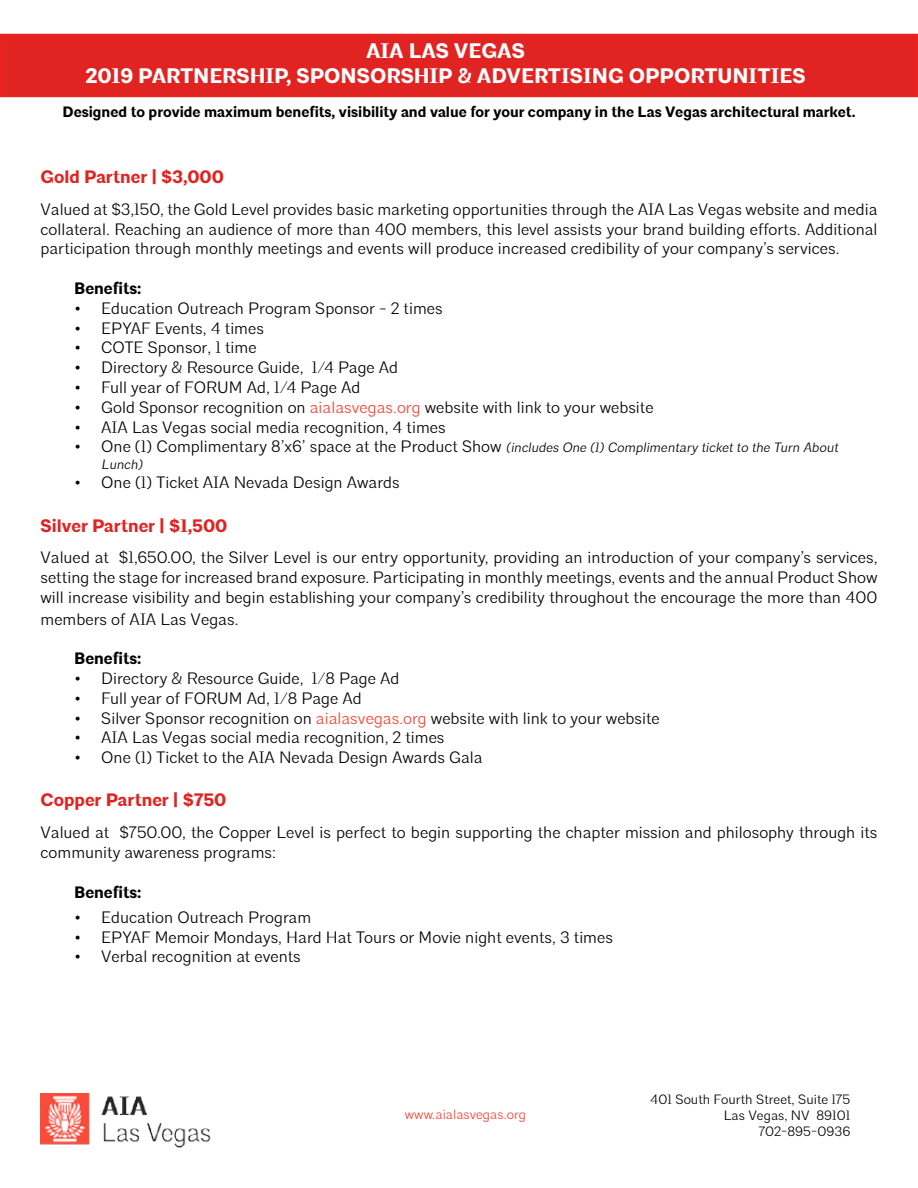
<style>
.page{position:relative;width:918px;height:1188px;background:#fff}
.page>*{position:absolute;margin:0;border:0;box-sizing:border-box;transform-origin:0 0}
.t1{font:700 21px/25.2px "Architype";color:#fff;text-align:center}
.t2{font:700 18px "Architype";color:#e12321}
.t3{font:300 16.5px/19.8px "Architype";color:#030000;text-align:justify}
.t4{font:700 16.5px "Architype";color:#030000}
.t5{font:700 15px "Architype";color:#030000}
.t6{font:italic 300 13.5px/16.2px "Architype";color:#030000}
.t7{font:300 13.5px/16.2px "Architype";color:#030000;text-align:right}
.t8{font:300 13.5px "Architype";color:#fa4132}
.s1{color:#fa4132}
.s2{font-style:normal;font-size:16.5px}
</style>
<div class="page">
<div style="left:0;top:34px;width:918px;height:63px;background:#e12321;border:2px solid #ec231f"></div>
<img style="left:40px;top:1094px;width:171px;height:53px">
<p class="t1" style="left:85px;top:38px;width:722px">AIA LAS VEGAS<br>2019 PARTNERSHIP, SPONSORSHIP &amp; ADVERTISING OPPORTUNITIES</p>
<p class="t5" style="left:62px;top:103px;width:795px">Designed to provide maximum benefits, visibility and value for your company in the Las Vegas architectural market.</p>
<p class="t2" style="left:40px;top:166px;width:185px">Gold Partner | $3,000</p>
<p class="t3" style="left:40px;top:199px;width:839px">Valued at $3,150, the Gold Level provides basic marketing opportunities through the AIA Las Vegas website and media collateral. Reaching an audience of more than 400 members, this level assists your brand building efforts. Additional participation through monthly meetings and events will produce increased credibility of your company’s services.</p>
<p class="t4" style="left:74px;top:278px;width:69px">Benefits:</p>
<p class="t3" style="left:74px;top:298px;width:370px">• Education Outreach Program Sponsor - 2 times</p>
<p class="t3" style="left:74px;top:318px;width:191px">• EPYAF Events, 4 times</p>
<p class="t3" style="left:74px;top:338px;width:184px">• COTE Sponsor, 1 time</p>
<p class="t3" style="left:74px;top:358px;width:326px">• Directory &amp; Resource Guide, 1/4 Page Ad</p>
<p class="t3" style="left:74px;top:378px;width:288px">• Full year of FORUM Ad, 1/4 Page Ad</p>
<p class="t3" style="left:74px;top:397px;width:581px">• Gold Sponsor recognition on <span class="s1">aialasvegas.org</span> website with link to your website</p>
<p class="t3" style="left:74px;top:417px;width:373px">• AIA Las Vegas social media recognition, 4 times</p>
<p class="t6" style="left:101px;top:440px;width:741px;text-indent:-27px"><span class="s2">• O n e ( 1) C o m p l i m e n t a ry 8 ’ x6 ’ s p a ce at t h e P ro d u ct S h ow</span> (includes One (1)Complimentary ticketto the Turn About<br>Lunch)</p>
<p class="t3" style="left:74px;top:473px;width:327px">• One (1) Ticket AIA Nevada Design Awards</p>
<p class="t2" style="left:40px;top:514px;width:189px">Silver Partner | $1,500</p>
<p class="t3" style="left:40px;top:548px;width:839px">Valued at $1,650.00, the Silver Level is our entry opportunity, providing an introduction of your company’s services, setting the stage for increased brand exposure. Participating in monthly meetings, events and the annual Product Show will increase visibility and begin establishing your company’s credibility throughout the encourage the more than 400</p>
<p class="t3" style="left:40px;top:609px;width:200px">members of AIA Las Vegas.</p>
<p class="t4" style="left:74px;top:648px;width:69px">Benefits:</p>
<p class="t3" style="left:74px;top:669px;width:327px">• Directory &amp; Resource Guide, 1/8 Page Ad</p>
<p class="t3" style="left:74px;top:688px;width:289px">• Full year of FORUM Ad, 1/8 Page Ad</p>
<p class="t3" style="left:74px;top:708px;width:587px">• Silver Sponsor recognition on <span class="s1">aialasvegas.org</span> website with link to your website</p>
<p class="t3" style="left:74px;top:728px;width:372px">• AIA Las Vegas social media recognition, 2 times</p>
<p class="t3" style="left:74px;top:748px;width:410px">• One (1) Ticket to the AIA Nevada Design Awards Gala</p>
<p class="t2" style="left:40px;top:789px;width:188px">Copper Partner | $750</p>
<p class="t3" style="left:40px;top:823px;width:839px">Valued at $750.00, the Copper Level is perfect to begin supporting the chapter mission and philosophy through its community awareness programs:</p>
<p class="t4" style="left:74px;top:882px;width:69px">Benefits:</p>
<p class="t3" style="left:74px;top:907px;width:238px">• Education Outreach Program</p>
<p class="t3" style="left:74px;top:927px;width:540px">• EPYAF Memoir Mondays, Hard Hat Tours or Movie night events, 3 times</p>
<p class="t3" style="left:74px;top:947px;width:228px">• Verbal recognition at events</p>
<p class="t8" style="left:405px;top:1106px;width:123px">www.aialasvegas.org</p>
<p class="t7" style="left:650px;top:1091px;width:202px">401 South Fourth Street, Suite 175<br>Las Vegas, NV 89101<br>702-895-0936</p>
</div>
